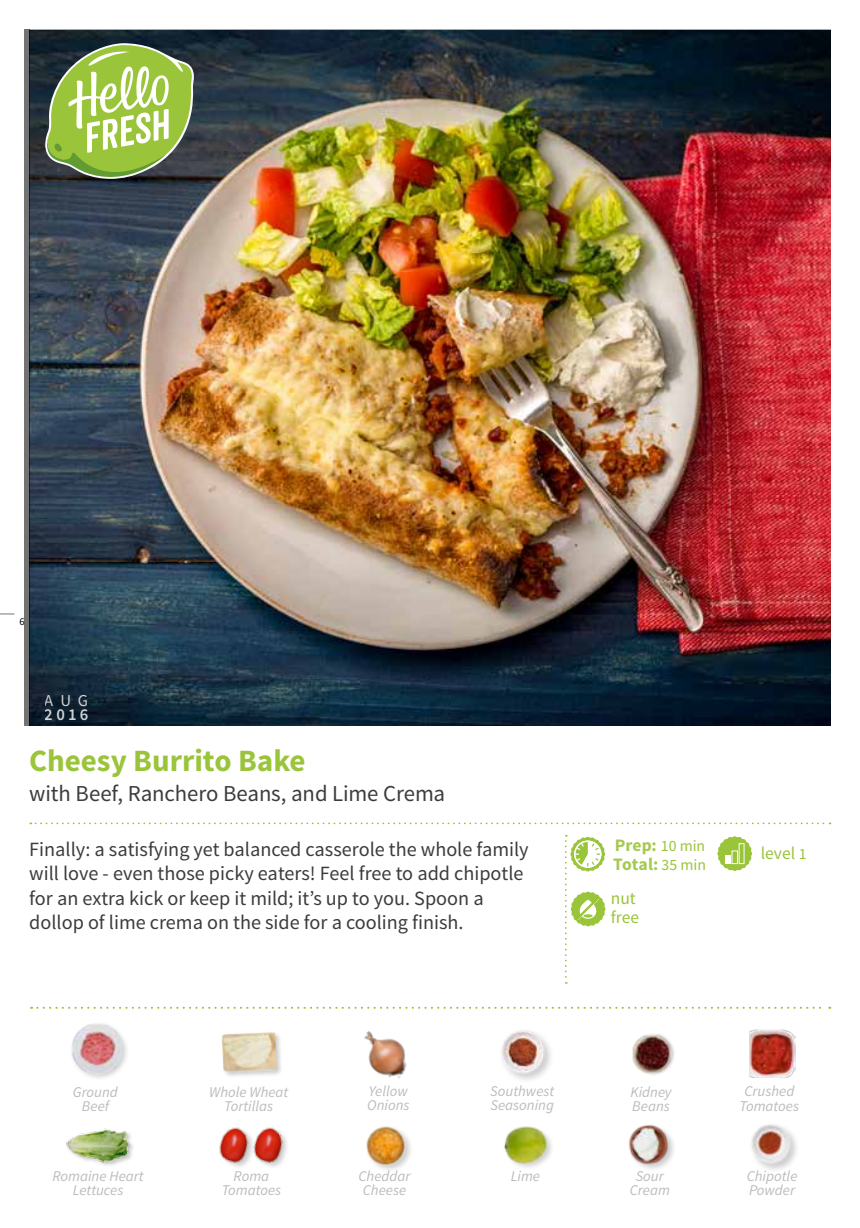
<style>
.page{position:relative;width:860px;height:1228px;background:#fff}
.page>*{position:absolute;margin:0;border:0;box-sizing:border-box;transform-origin:0 0}
.t1{font:700 30.97px "Source Sans Pro";letter-spacing:-.005em;color:#9ac43a}
.t2{font:22.75px "Source Sans Pro";letter-spacing:-.005em;color:#3c3c3b}
.t3{font:20.12px/24.5px "Source Sans Pro";color:#3c3c3b}
.t4{font:17.5px/18.6px "Source Sans Pro";color:#9ac43a}
.t5{font:700 17.5px/18.7px "Source Sans Pro";letter-spacing:.005em;color:#a6c950}
.t6{font:600 16.62px "Source Sans Pro";color:#fff}
.t7{font:16.62px "Source Sans Pro";color:#fff}
.t8{font:15.75px/19.2px "Source Sans Pro";color:#9ac43a}
.t9{font:italic 14.88px/14.3px "Source Sans Pro";color:#bcbcbc;text-align:center}
.t10{font:10.5px "Source Sans Pro";color:#000}
.s1{font-size:15.75px}
</style>
<div class="page">
<img style="left:30px;top:30px;width:800px;height:695px">
<img style="left:749px;top:1029px;width:46px;height:47px">
<img style="left:71px;top:1023px;width:56px;height:55px">
<svg style="left:30px;top:822px;width:800px;height:2px"></svg>
<svg style="left:0;top:613px;width:14px;height:1px"></svg>
<svg style="left:45px;top:43px;width:149px;height:136px"></svg>
<svg style="left:31px;top:1006px;width:799px;height:2px"></svg>
<div style="left:24px;top:29px;width:6px;height:696px;background:#737373"></div>
<div style="left:67px;top:1128px;width:68px;height:39px;background:#000;opacity:.2"></div>
<img style="left:66px;top:1128px;width:66px;height:36px">
<img style="left:366px;top:1126px;width:45px;height:44px">
<img style="left:628px;top:1124px;width:46px;height:45px">
<div style="left:221px;top:1030px;width:62px;height:48px;background:#000;opacity:.2"></div>
<img style="left:221px;top:1030px;width:56px;height:48px">
<img style="left:219px;top:1127px;width:24px;height:40px">
<img style="left:243px;top:1127px;width:44px;height:40px">
<div style="left:503px;top:1125px;width:51px;height:45px;background:#000;opacity:.2"></div>
<img style="left:503px;top:1125px;width:46px;height:43px">
<img style="left:751px;top:1124px;width:46px;height:46px">
<img style="left:501px;top:1030px;width:50px;height:50px">
<img style="left:364px;top:1031px;width:43px;height:48px">
<img style="left:632px;top:1034px;width:42px;height:41px">
<svg style="left:565px;top:834px;width:40px;height:149px"></svg>
<svg style="left:717px;top:836px;width:35px;height:35px"></svg>
<p class="t10" style="left:19px;top:615px;width:7px">6</p>
<p class="t7" style="left:45px;top:690px;width:45px">AUG</p>
<p class="t6" style="left:45px;top:703px;width:45px">2016</p>
<h1 class="t1" style="left:29px;top:740px;width:278px">Cheesy Burrito Bake</h1>
<p class="t2" style="left:29px;top:778px;width:417px">with Beef, Ranchero Beans, and Lime Crema</p>
<p class="t3" style="left:29px;top:837px;width:501px">Finally: a satisfying yet balanced casserole the whole family will love - even those picky eaters! Feel free to add chipotle for an extra kick or keep it mild; it’s up to you. Spoon a dollop of lime crema on the side for a cooling finish.</p>
<p class="t5" style="left:613px;top:836px;width:47px">Prep:<br>Total:</p>
<p class="t8" style="left:660px;top:836px;width:47px">10 min<br>35 min</p>
<p class="t4" style="left:760px;top:843px;width:47px">level <span class="s1">1</span></p>
<p class="t4" style="left:610px;top:889px;width:30px">nut free</p>
<p class="t9" style="left:367px;top:1083px;width:44px;text-align:left">Yellow<br>Onions</p>
<p class="t9" style="left:490px;top:1083px;width:66px;text-align:left">Southwest<br>Seasoning</p>
<p class="t9" style="left:73px;top:1084px;width:46px">Ground<br>Beef</p>
<p class="t9" style="left:630px;top:1084px;width:43px;text-align:left">Kidney<br>Beans</p>
<p class="t9" style="left:739px;top:1083px;width:61px">Crushed<br>Tomatoes</p>
<p class="t9" style="left:209px;top:1084px;width:81px">Whole Wheat<br>Tortillas</p>
<p class="t9" style="left:52px;top:1168px;width:93px">Romaine Heart<br>Lettuces</p>
<p class="t9" style="left:358px;top:1168px;width:54px;text-align:left">Cheddar<br>Cheese</p>
<p class="t9" style="left:629px;top:1168px;width:42px">Sour<br>Cream</p>
<p class="t9" style="left:222px;top:1168px;width:61px">Roma<br>Tomatoes</p>
<p class="t9" style="left:510px;top:1168px;width:31px">Lime</p>
<p class="t9" style="left:746px;top:1168px;width:52px;text-align:left">Chipotle<br>Powder</p>
</div>
